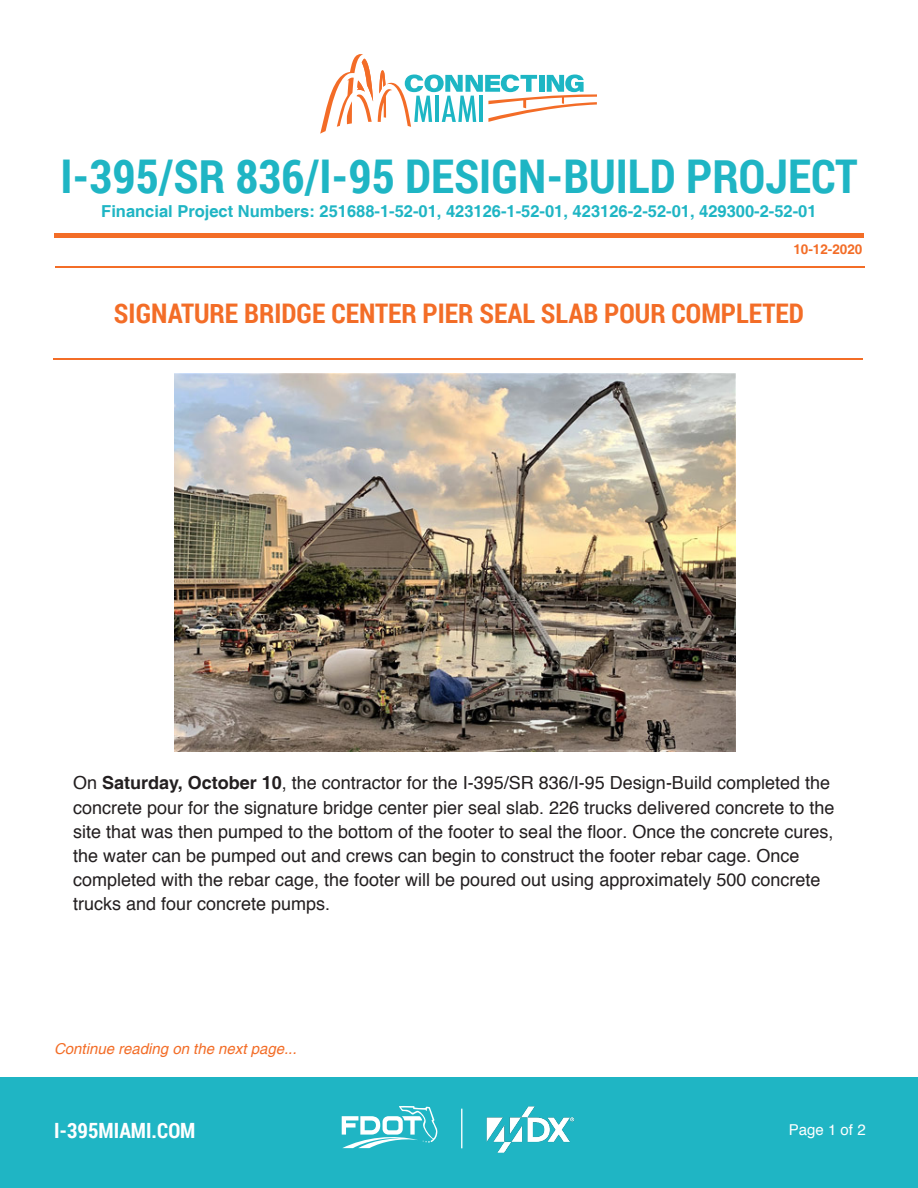
<style>
.page{position:relative;width:918px;height:1188px;background:#fff}
.page>*{position:absolute;margin:0;border:0;box-sizing:border-box;transform-origin:0 0}
.t1{font:700 46.5px "Roboto Condensed";color:#1fb5c4}
.t2{font:700 27px "Roboto Condensed";color:#f36d27}
.t3{font:700 21px "Roboto Condensed";color:#fff}
.t4{font:18px/24.2px "Helvetica";color:#231f20}
.t5{font:700 16.5px "Helvetica";color:#1fb5c4}
.t6{font:italic 15px "Helvetica";color:#f36d27}
.t7{font:15px "Helvetica";color:#fff}
.t8{font:700 13.5px "Helvetica";color:#f36d27}
.s1{font-weight:700}
</style>
<div class="page">
<div style="left:0;top:1077px;width:918px;height:111px;background:#1fb5c4"></div>
<hr style="left:461px;top:1109px;width:1px;height:39px;background:#fff">
<svg style="left:342px;top:1106px;width:95px;height:42px"></svg>
<img style="left:486px;top:1106px;width:89px;height:47px">
<svg style="left:320px;top:54px;width:277px;height:80px"></svg>
<div style="left:54px;top:233px;width:810px;height:5px;background:#f36d27"></div>
<hr style="left:55px;top:266px;width:810px;height:2px;background:#f36d27">
<hr style="left:53px;top:358px;width:810px;height:1px;background:#f36d27">
<img style="left:174px;top:373px;width:562px;height:378px">
<p class="t1" style="left:60px;top:144px;width:799px">I-395/SR 836/I-95 DESIGN-BUILD PROJECT</p>
<p class="t5" style="left:101px;top:201px;width:717px">Financial Project Numbers: 251688-1-52-01, 423126-1-52-01, 423126-2-52-01, 429300-2-52-01</p>
<p class="t8" style="left:793px;top:241px;width:71px">10-12-2020</p>
<p class="t2" style="left:114px;top:294px;width:691px">SIGNATURE BRIDGE CENTER PIER SEAL SLAB POUR COMPLETED</p>
<p class="t4" style="left:73px;top:771px;width:763px">On <span class="s1">Saturday, October 10</span>, the contractor for the I-395/SR 836/I-95 Design-Build completed the concrete pour for the signature bridge center pier seal slab. 226 trucks delivered concrete to the site that was then pumped to the bottom of the footer to seal the floor. Once the concrete cures, the water can be pumped out and crews can begin to construct the footer rebar cage. Once completed with the rebar cage, the footer will be poured out using approximately 500 concrete trucks and four concrete pumps.</p>
<p class="t6" style="left:54px;top:1040px;width:244px">Continue reading on the next page...</p>
<p class="t3" style="left:54px;top:1116px;width:143px">I-395MIAMI.COM</p>
<p class="t7" style="left:789px;top:1118px;width:78px">Page 1 of 2</p>
</div>
